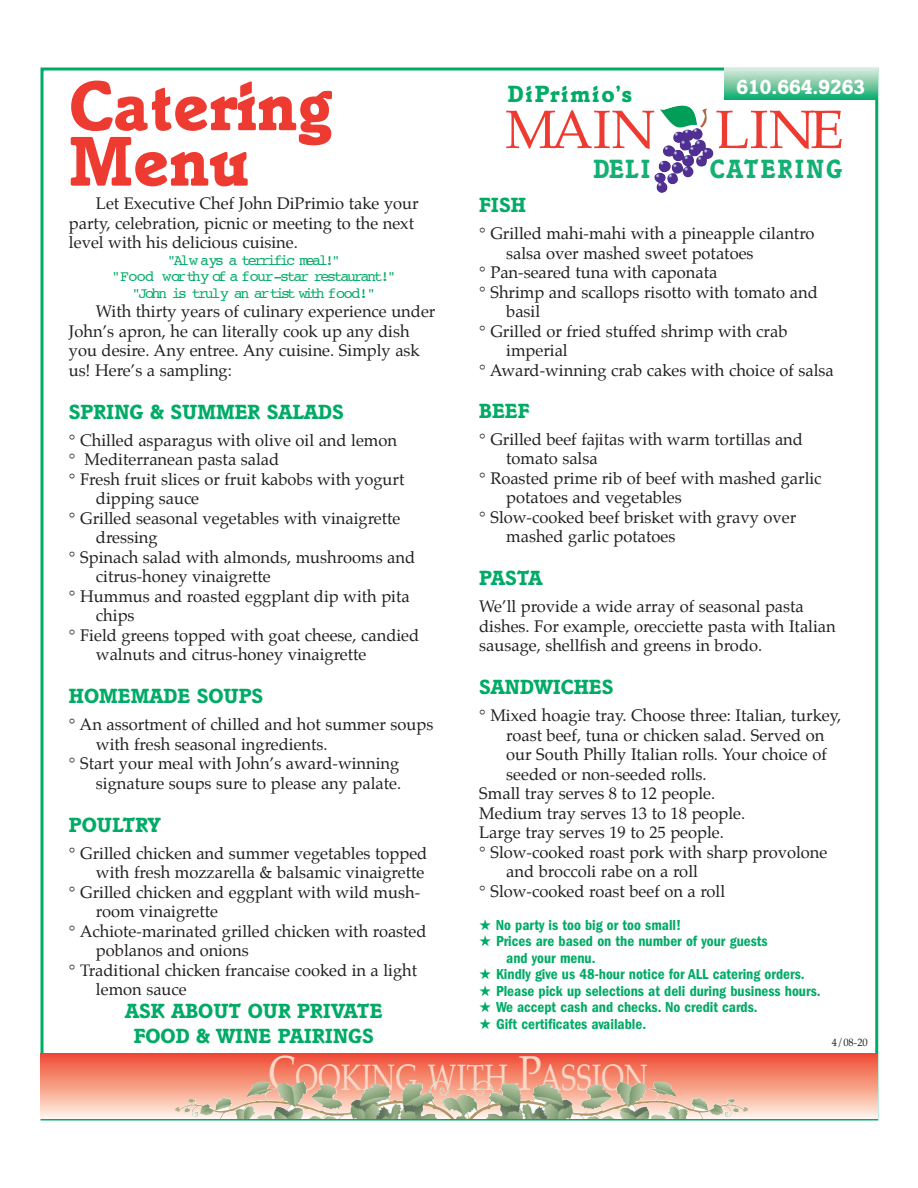
<style>
.page{position:relative;width:918px;height:1188px;background:#fff}
.page>*{position:absolute;margin:0;border:0;box-sizing:border-box;transform-origin:0 0}
.t1{font:700 72px/55.5px "Italia";color:#ee3b32}
.t2{font:54px "Palatino";color:#ee3b32}
.t3{font:36px "Palatino";color:#fcd6c7;scale:.8 1}
.t4{font:700 27px "Italia";letter-spacing:.09em;color:#13b073;scale:.9 1}
.t5{font:700 24px "Italia";letter-spacing:.09em;color:#00ab66}
.t6{font:700 21px/25.2px "Italia";color:#00ab66;text-align:center}
.t7{font:700 21px "Italia";color:#fff}
.t8{font:16.5px/19.5px "Palatino";color:#231f20}
.t9{font:600 condensed 15px/16.5px "Franklin Gothic";color:#00ab66}
.t10{font:15px/16.5px "Courier";letter-spacing:-.16em;color:#00ab66;text-align:center}
.t11{font:10.5px "Palatino";color:#231f20}
.s1{font-size:48px}
</style>
<div class="page">
<img style="left:654px;top:105px;width:60px;height:88px">
<svg style="left:40px;top:1053px;width:837px;height:66px;background:#eb927b"></svg>
<img style="left:174px;top:1081px;width:281px;height:38px">
<div style="left:724px;top:68px;width:154px;height:32px;background:linear-gradient(to bottom,#e5eadf,#11ad6f)"></div>
<h1 class="t1" style="left:69px;top:85px;width:265px">Catering<br>Menu</h1>
<p class="t8" style="left:69px;top:195px;width:351px;text-indent:27px">Let Executive Chef John DiPrimio take your party, celebration, picnic or meeting to the next level with his delicious cuisine.</p>
<p class="t10" style="left:112px;top:253px;width:286px">"Al w ays a terrific meal!"<br>"Food wor thy of a four-star restaurant!" "John is truly an ar tist with food!"</p>
<p class="t8" style="left:69px;top:303px;width:368px;text-indent:27px">With thirty years of culinary experience under John’s apron, he can literally cook up any dish you desire. Any entree. Any cuisine. Simply ask us! Here’s a sampling:</p>
<p class="t6" style="left:69px;top:401px;width:276px">SPRING &amp; SUMMER SALADS</p>
<p class="t8" style="left:69px;top:432px;width:330px">° Chilled asparagus with olive oil and lemon</p>
<p class="t8" style="left:69px;top:451px;width:212px">° Mediterranean pasta salad</p>
<p class="t8" style="left:69px;top:471px;width:337px">° Fresh fruit slices or fruit kabobs with yogurt</p>
<p class="t8" style="left:96px;top:490px;width:105px">dipping sauce</p>
<p class="t8" style="left:69px;top:510px;width:333px">° Grilled seasonal vegetables with vinaigrette</p>
<p class="t8" style="left:96px;top:529px;width:63px">dressing</p>
<p class="t8" style="left:69px;top:549px;width:348px">° Spinach salad with almonds, mushrooms and</p>
<p class="t8" style="left:96px;top:568px;width:176px">citrus-honey vinaigrette</p>
<p class="t8" style="left:69px;top:588px;width:342px">° Hummus and roasted eggplant dip with pita</p>
<p class="t8" style="left:96px;top:607px;width:40px">chips</p>
<p class="t8" style="left:69px;top:627px;width:352px">° Field greens topped with goat cheese, candied</p>
<p class="t8" style="left:96px;top:646px;width:272px">walnuts and citrus-honey vinaigrette</p>
<p class="t6" style="left:69px;top:685px;width:196px">HOMEMADE SOUPS</p>
<p class="t8" style="left:69px;top:716px;width:366px">° An assortment of chilled and hot summer soups</p>
<p class="t8" style="left:96px;top:735px;width:233px">with fresh seasonal ingredients.</p>
<p class="t8" style="left:69px;top:755px;width:332px">° Start your meal with John’s award-winning</p>
<p class="t8" style="left:96px;top:774px;width:307px">signature soups sure to please any palate.</p>
<p class="t6" style="left:69px;top:814px;width:93px">POULTRY</p>
<p class="t8" style="left:69px;top:844px;width:360px">° Grilled chicken and summer vegetables topped</p>
<p class="t8" style="left:96px;top:864px;width:330px">with fresh mozzarella &amp; balsamic vinaigrette</p>
<p class="t8" style="left:69px;top:883px;width:353px">° Grilled chicken and eggplant with wild mush-</p>
<p class="t8" style="left:96px;top:903px;width:124px">room vinaigrette</p>
<p class="t8" style="left:69px;top:922px;width:359px">° Achiote-marinated grilled chicken with roasted</p>
<p class="t8" style="left:96px;top:942px;width:154px">poblanos and onions</p>
<p class="t8" style="left:69px;top:961px;width:350px">° Traditional chicken francaise cooked in a light</p>
<p class="t8" style="left:96px;top:981px;width:92px">lemon sauce</p>
<p class="t6" style="left:125px;top:1000px;width:259px">ASK ABOUT OUR PRIVATE<br>FOOD &amp; WINE PAIRINGS</p>
<h3 class="t5" style="left:508px;top:85px;width:126px">DiPrimio’s</h3>
<p class="t7" style="left:737px;top:79px;width:130px">610.664.9263</p>
<h2 class="t2" style="left:505px;top:104px;width:340px">MAIN LINE</h2>
<h3 class="t4" style="left:594px;top:159px;width:65px">DELI</h3>
<h3 class="t4" style="left:710px;top:159px;width:149px">CATERING</h3>
<p class="t6" style="left:479px;top:194px;width:48px">FISH</p>
<p class="t8" style="left:479px;top:225px;width:337px">° Grilled mahi-mahi with a pineapple cilantro</p>
<p class="t8" style="left:506px;top:244px;width:249px">salsa over mashed sweet potatoes</p>
<p class="t8" style="left:479px;top:264px;width:240px">° Pan-seared tuna with caponata</p>
<p class="t8" style="left:479px;top:283px;width:340px">° Shrimp and scallops risotto with tomato and</p>
<p class="t8" style="left:506px;top:303px;width:35px">basil</p>
<p class="t8" style="left:479px;top:322px;width:310px">° Grilled or fried stuffed shrimp with crab</p>
<p class="t8" style="left:506px;top:342px;width:63px">imperial</p>
<p class="t8" style="left:479px;top:361px;width:356px">° Award-winning crab cakes with choice of salsa</p>
<p class="t6" style="left:479px;top:400px;width:52px">BEEF</p>
<p class="t8" style="left:479px;top:431px;width:325px">° Grilled beef fajitas with warm tortillas and</p>
<p class="t8" style="left:506px;top:450px;width:93px">tomato salsa</p>
<p class="t8" style="left:479px;top:470px;width:344px">° Roasted prime rib of beef with mashed garlic</p>
<p class="t8" style="left:506px;top:489px;width:177px">potatoes and vegetables</p>
<p class="t8" style="left:479px;top:509px;width:319px">° Slow-cooked beef brisket with gravy over</p>
<p class="t8" style="left:506px;top:528px;width:171px">mashed garlic potatoes</p>
<p class="t6" style="left:479px;top:567px;width:65px">PASTA</p>
<p class="t8" style="left:479px;top:598px;width:358px">We’ll provide a wide array of seasonal pasta dishes. For example, orecciette pasta with Italian sausage, shellfish and greens in brodo.</p>
<p class="t6" style="left:479px;top:676px;width:136px">SANDWICHES</p>
<p class="t8" style="left:479px;top:707px;width:364px">° Mixed hoagie tray. Choose three: Italian, turkey,</p>
<p class="t8" style="left:506px;top:726px;width:320px">roast beef, tuna or chicken salad. Served on</p>
<p class="t8" style="left:506px;top:746px;width:322px">our South Philly Italian rolls. Your choice of</p>
<p class="t8" style="left:506px;top:765px;width:202px">seeded or non-seeded rolls.</p>
<p class="t8" style="left:479px;top:785px;width:237px">Small tray serves 8 to 12 people.</p>
<p class="t8" style="left:479px;top:804px;width:268px">Medium tray serves 13 to 18 people.</p>
<p class="t8" style="left:479px;top:824px;width:246px">Large tray serves 19 to 25 people.</p>
<p class="t8" style="left:479px;top:843px;width:350px">° Slow-cooked roast pork with sharp provolone</p>
<p class="t8" style="left:506px;top:863px;width:193px">and broccoli rabe on a roll</p>
<p class="t8" style="left:479px;top:882px;width:247px">° Slow-cooked roast beef on a roll</p>
<p class="t9" style="left:479px;top:918px;width:204px">★ No party is too big or too small!</p>
<p class="t9" style="left:506px;top:934px;width:263px;text-indent:-27px">★ Prices are based on the number of your guests and your menu.</p>
<p class="t9" style="left:479px;top:967px;width:327px">★ Kindly give us 48-hour notice for ALL catering orders.</p>
<p class="t9" style="left:479px;top:984px;width:343px">★ Please pick up selections at deli during business hours.</p>
<p class="t9" style="left:479px;top:1000px;width:280px">★ We accept cash and checks. No credit cards.</p>
<p class="t9" style="left:479px;top:1017px;width:168px">★ Gift certificates available.</p>
<p class="t11" style="left:832px;top:1038px;width:38px">4/08-20</p>
<h3 class="t3" style="left:268px;top:1060px;width:476px"><span class="s1">C</span>OOKING WITH <span class="s1">P</span>ASSION</h3>
</div>
